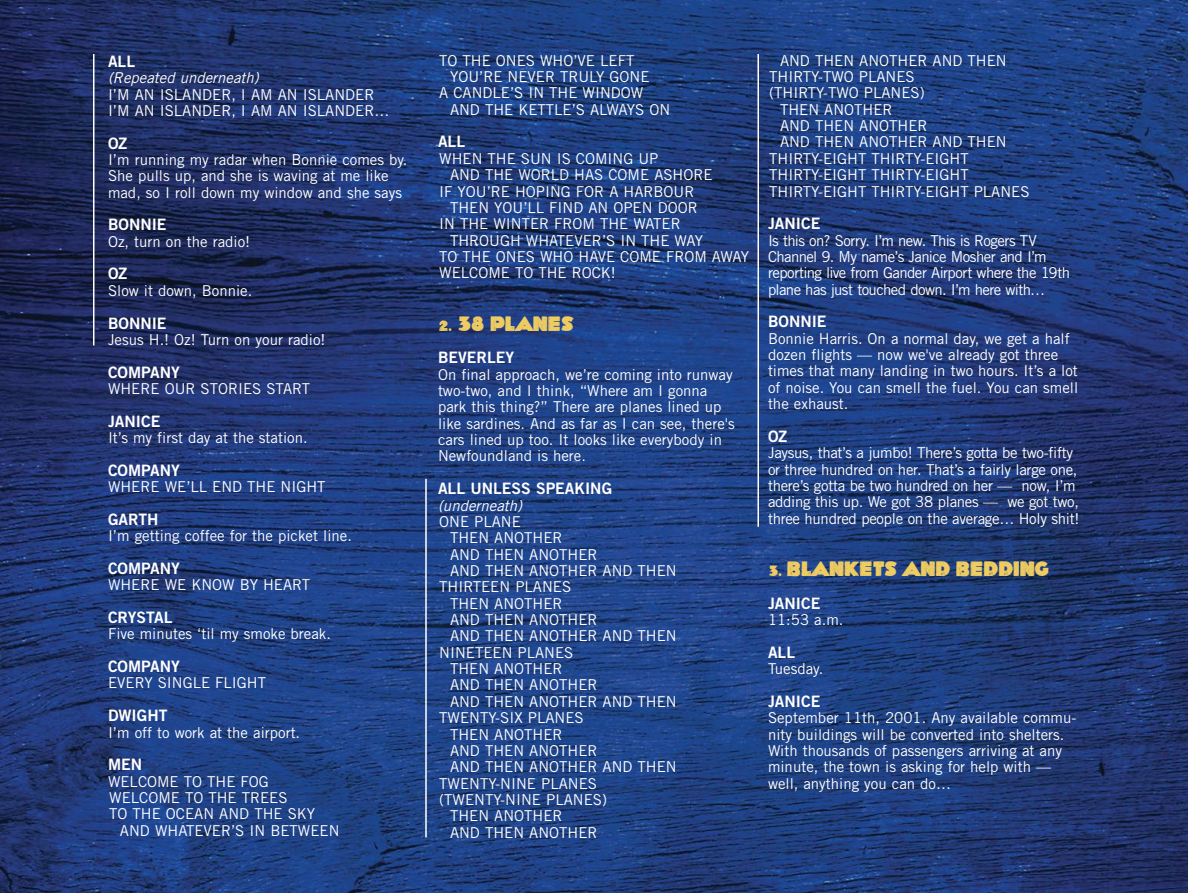
<style>
.page{position:relative;width:1188px;height:893px;background:#fff}
.page>*{position:absolute;margin:0;border:0;box-sizing:border-box;transform-origin:0 0}
.t1{font:21px "Elo";color:#eecc62}
.t2{font:15.75px "Trade Gothic Bold Two";color:#fff}
.t3{font:15px/16.4px "Trade Gothic";color:#fff}
.t4{font:15px/16.4px "Trade Gothic";letter-spacing:-.02em;color:#fff}
.t5{font:15px/16.4px "Trade Gothic";letter-spacing:-.04em;color:#fff}
.t6{font:italic 15px "Trade Gothic";color:#fff}
.s1{font-size:15px}
</style>
<div class="page">
<img style="left:0;top:0;width:1188px;height:893px">
<hr style="left:425px;top:479px;width:2px;height:358px;background:#fff">
<hr style="left:758px;top:54px;width:1px;height:473px;background:#fff">
<hr style="left:93px;top:54px;width:1px;height:291px;background:#fff">
<p class="t2" style="left:108px;top:51px;width:29px">ALL</p>
<p class="t6" style="left:108px;top:69px;width:152px">(Repeated underneath)</p>
<p class="t3" style="left:108px;top:86px;width:283px">I’M AN ISLANDER, I AM AN ISLANDER<br>I’M AN ISLANDER, I AM AN ISLANDER…</p>
<p class="t2" style="left:108px;top:133px;width:21px">OZ</p>
<p class="t3" style="left:108px;top:151px;width:298px">I’m running my radar when Bonnie comes by.<br>She pulls up, and she is waving at me like mad, so I roll down my window and she says</p>
<p class="t2" style="left:108px;top:215px;width:60px">BONNIE</p>
<p class="t3" style="left:108px;top:233px;width:144px">Oz, turn on the radio!</p>
<p class="t2" style="left:108px;top:264px;width:21px">OZ</p>
<p class="t3" style="left:108px;top:282px;width:143px">Slow it down, Bonnie.</p>
<p class="t2" style="left:108px;top:313px;width:60px">BONNIE</p>
<p class="t3" style="left:108px;top:331px;width:219px">Jesus H. ! Oz! Turn on your radio!</p>
<p class="t2" style="left:108px;top:362px;width:74px">COMPANY</p>
<p class="t3" style="left:108px;top:380px;width:204px">WHERE OUR STORIES START</p>
<p class="t2" style="left:108px;top:411px;width:54px">JANICE</p>
<p class="t3" style="left:108px;top:429px;width:198px">It’s my first day at the station.</p>
<p class="t2" style="left:108px;top:460px;width:74px">COMPANY</p>
<p class="t3" style="left:108px;top:478px;width:219px">WHERE WE’LL END THE NIGHT</p>
<p class="t2" style="left:108px;top:509px;width:52px">GARTH</p>
<p class="t3" style="left:108px;top:527px;width:242px">I’m getting coffee for the picket line.</p>
<p class="t2" style="left:108px;top:558px;width:74px">COMPANY</p>
<p class="t3" style="left:108px;top:576px;width:204px">WHERE WE KNOW BY HEART</p>
<p class="t2" style="left:108px;top:607px;width:66px">CRYSTAL</p>
<p class="t3" style="left:108px;top:625px;width:221px">Five minutes ‘til my smoke break.</p>
<p class="t2" style="left:108px;top:656px;width:74px">COMPANY</p>
<p class="t3" style="left:108px;top:674px;width:160px">EVERY SINGLE FLIGHT</p>
<p class="t2" style="left:108px;top:705px;width:61px">DWIGHT</p>
<p class="t3" style="left:108px;top:723px;width:191px">I’m off to work at the airport.</p>
<p class="t2" style="left:108px;top:754px;width:36px">MEN</p>
<p class="t3" style="left:108px;top:772px;width:162px">WELCOME TO THE FOG</p>
<p class="t3" style="left:109px;top:789px;width:180px">WELCOME TO THE TREES</p>
<p class="t3" style="left:109px;top:805px;width:208px">TO THE OCEAN AND THE SKY</p>
<p class="t3" style="left:120px;top:822px;width:221px">AND WHATEVER’S IN BETWEEN</p>
<p class="t3" style="left:439px;top:52px;width:197px">TO THE ONES WHO’VE LEFT</p>
<p class="t3" style="left:450px;top:68px;width:201px">YOU’RE NEVER TRULY GONE</p>
<p class="t3" style="left:439px;top:85px;width:206px">A CANDLE’S IN THE WINDOW</p>
<p class="t3" style="left:450px;top:101px;width:222px">AND THE KETTLE’S ALWAYS ON</p>
<p class="t2" style="left:438px;top:132px;width:29px">ALL</p>
<p class="t3" style="left:439px;top:150px;width:221px">WHEN THE SUN IS COMING UP</p>
<p class="t3" style="left:450px;top:166px;width:264px">AND THE WORLD HAS COME ASHORE</p>
<p class="t3" style="left:439px;top:183px;width:257px">IF YOU’RE HOPING FOR A HARBOUR</p>
<p class="t3" style="left:450px;top:199px;width:249px">THEN YOU’LL FIND AN OPEN DOOR</p>
<p class="t3" style="left:439px;top:215px;width:243px">IN THE WINTER FROM THE WATER</p>
<p class="t3" style="left:450px;top:232px;width:255px">THROUGH WHATEVER’S IN THE WAY</p>
<p class="t3" style="left:439px;top:248px;width:311px">TO THE ONES WHO HAVE COME FROM AWAY</p>
<p class="t3" style="left:439px;top:264px;width:178px">WELCOME TO THE ROCK!</p>
<h1 class="t1" style="left:440px;top:308px;width:137px"><span class="s1">2.</span> 38 PLANES</h1>
<p class="t2" style="left:438px;top:348px;width:78px">BEVERLEY</p>
<p class="t3" style="left:438px;top:366px;width:298px">On final approach, we’re coming into runway two-two, and I think, “Where am I gonna park this thing?” There are planes lined up like sardines. And as far as I can see, there's cars lined up too. It looks like everybody in Newfoundland is here.</p>
<p class="t2" style="left:438px;top:479px;width:176px">ALL UNLESS SPEAKING</p>
<p class="t6" style="left:438px;top:496px;width:86px">(underneath)</p>
<p class="t3" style="left:439px;top:513px;width:83px">ONE PLANE</p>
<p class="t3" style="left:450px;top:529px;width:114px">THEN ANOTHER</p>
<p class="t3" style="left:450px;top:546px;width:149px">AND THEN ANOTHER</p>
<p class="t3" style="left:450px;top:562px;width:228px">AND THEN ANOTHER AND THEN</p>
<p class="t3" style="left:439px;top:578px;width:133px">THIRTEEN PLANES</p>
<p class="t3" style="left:450px;top:595px;width:114px">THEN ANOTHER</p>
<p class="t3" style="left:450px;top:611px;width:149px">AND THEN ANOTHER</p>
<p class="t3" style="left:450px;top:627px;width:228px">AND THEN ANOTHER AND THEN</p>
<p class="t3" style="left:439px;top:644px;width:136px">NINETEEN PLANES</p>
<p class="t3" style="left:450px;top:660px;width:114px">THEN ANOTHER</p>
<p class="t3" style="left:450px;top:676px;width:149px">AND THEN ANOTHER</p>
<p class="t3" style="left:450px;top:693px;width:228px">AND THEN ANOTHER AND THEN</p>
<p class="t3" style="left:439px;top:709px;width:146px">TWENTY-SIX PLANES</p>
<p class="t3" style="left:450px;top:725px;width:114px">THEN ANOTHER</p>
<p class="t3" style="left:450px;top:742px;width:149px">AND THEN ANOTHER</p>
<p class="t3" style="left:450px;top:758px;width:228px">AND THEN ANOTHER AND THEN</p>
<p class="t3" style="left:439px;top:774px;width:159px">TWENTY-NINE PLANES</p>
<p class="t3" style="left:439px;top:791px;width:169px">(TWENTY-NINE PLANES)</p>
<p class="t3" style="left:450px;top:807px;width:114px">THEN ANOTHER</p>
<p class="t3" style="left:450px;top:824px;width:149px">AND THEN ANOTHER</p>
<p class="t3" style="left:780px;top:52px;width:228px">AND THEN ANOTHER AND THEN</p>
<p class="t3" style="left:769px;top:68px;width:147px">THIRTY-TWO PLANES</p>
<p class="t3" style="left:769px;top:85px;width:157px">(THIRTY-TWO PLANES)</p>
<p class="t3" style="left:780px;top:101px;width:114px">THEN ANOTHER</p>
<p class="t3" style="left:780px;top:117px;width:149px">AND THEN ANOTHER</p>
<p class="t3" style="left:780px;top:134px;width:228px">AND THEN ANOTHER AND THEN</p>
<p class="t3" style="left:769px;top:150px;width:201px">THIRTY-EIGHT THIRTY-EIGHT</p>
<p class="t3" style="left:769px;top:166px;width:201px">THIRTY-EIGHT THIRTY-EIGHT</p>
<p class="t3" style="left:769px;top:183px;width:262px">THIRTY-EIGHT THIRTY-EIGHT PLANES</p>
<p class="t2" style="left:768px;top:214px;width:54px">JANICE</p>
<p class="t5" style="left:768px;top:232px;width:304px">Is this on? Sorry. I’m new. This is Rogers TV Channel 9. My name’s Janice Mosher and I’m reporting live from Gander Airport where the 19th plane has just touched down. I’m here with…</p>
<p class="t2" style="left:768px;top:312px;width:60px">BONNIE</p>
<p class="t3" style="left:768px;top:330px;width:312px">Bonnie Harris. On a normal day, we get a half dozen flights — now we've already got three times that many landing in two hours. It’s a lot of noise. You can smell the fuel. You can smell the exhaust.</p>
<p class="t2" style="left:768px;top:426px;width:21px">OZ</p>
<p class="t4" style="left:768px;top:444px;width:313px">Jaysus, that’s a jumbo! There’s gotta be two-fifty or three hundred on her. That’s a fairly large one, there’s gotta be two hundred on her — now, I’m adding this up. We got 38 planes — we got two, three hundred people on the average… Holy shit!</p>
<h1 class="t1" style="left:770px;top:554px;width:282px"><span class="s1">3.</span> BLANKETS AND BEDDING</h1>
<p class="t2" style="left:768px;top:593px;width:54px">JANICE</p>
<p class="t3" style="left:768px;top:611px;width:74px">11:53 a.m.</p>
<p class="t2" style="left:768px;top:642px;width:29px">ALL</p>
<p class="t3" style="left:768px;top:660px;width:54px">Tuesday.</p>
<p class="t2" style="left:768px;top:691px;width:54px">JANICE</p>
<p class="t3" style="left:768px;top:709px;width:310px">September 11th, 2001. Any available commu&shy;nity buildings will be converted into shelters.<br>With thousands of passengers arriving at any minute, the town is asking for help with — well, anything you can do…</p>
</div>
